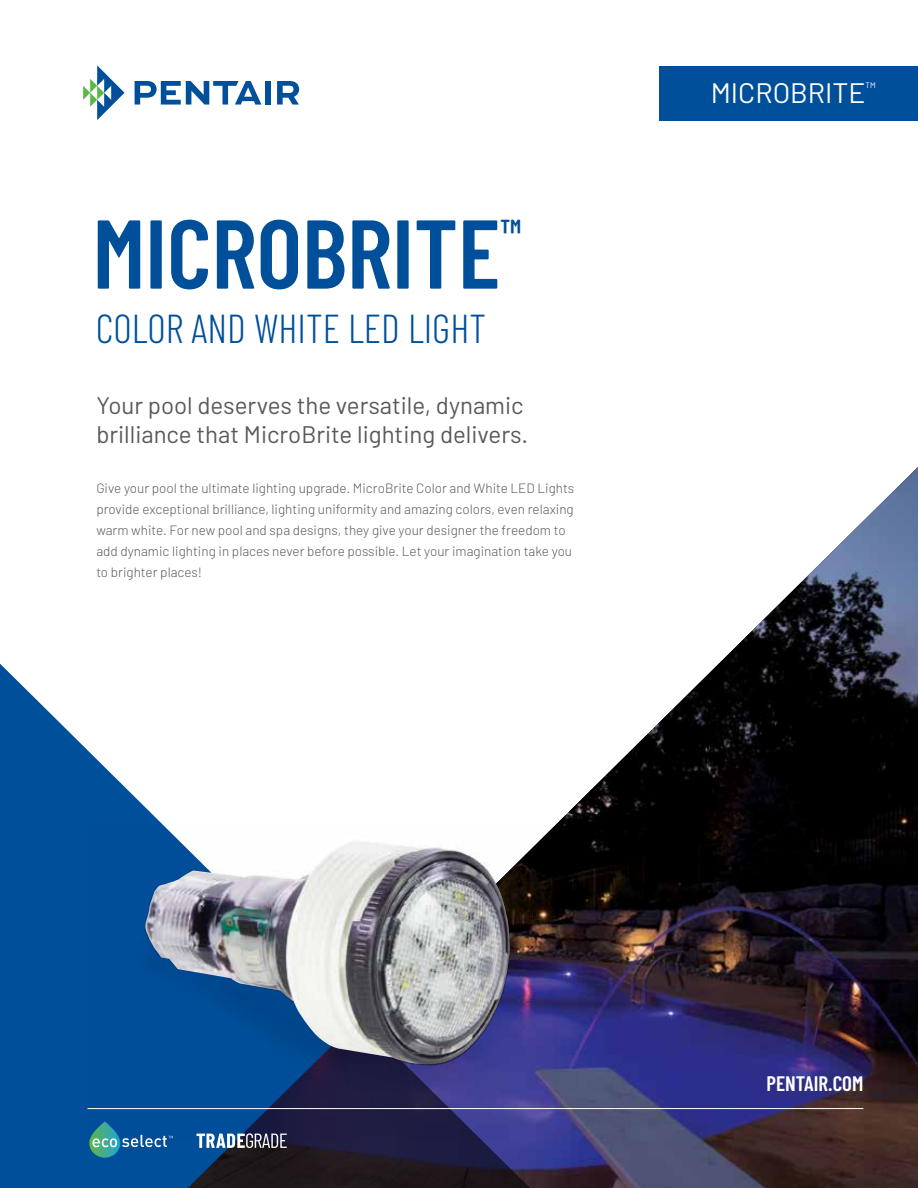
<style>
.page{position:relative;width:918px;height:1188px;background:#fff}
.page>*{position:absolute;margin:0;border:0;box-sizing:border-box;transform-origin:0 0}
.t1{font:600 97.5px "Barlow Condensed";color:#004f9a}
.t2{font:300 40.5px "Barlow Condensed";color:#004f9a}
.t3{font:600 39px "Barlow Condensed";color:#004f9a}
.t4{font:28.2px "Barlow";color:#fff}
.t5{font:24px/28.8px "Barlow";color:#58595b}
.t6{font:600 21px "Barlow Condensed";color:#fff}
.t7{font:300 13.5px/21px "Barlow";color:#58595b}
.t8{font:7.8px "Barlow";color:#fff}
</style>
<div class="page">
<svg style="left:0;top:664px;width:174px;height:524px;fill:#004f9a"></svg>
<img style="left:544px;top:467px;width:374px;height:721px">
<svg style="left:83px;top:65px;width:42px;height:55px"></svg>
<svg style="left:135px;top:81px;width:126px;height:24px"></svg>
<div style="left:265px;top:81px;width:6px;height:24px;background:#004f9a"></div>
<svg style="left:277px;top:81px;width:22px;height:24px"></svg>
<svg style="left:89px;top:1122px;width:31px;height:36px"></svg>
<svg style="left:92px;top:1141px;width:81px;height:6px"></svg>
<div style="left:659px;top:66px;width:259px;height:55px;background:#004f9a"></div>
<svg style="left:174px;top:1141px;width:370px;height:47px;background:#1f2038"></svg>
<img style="left:87px;top:829px;width:471px;height:312px">
<img style="left:145px;top:841px;width:365px;height:223px">
<svg style="left:197px;top:1133px;width:90px;height:15px"></svg>
<hr style="left:87px;top:1108px;width:776px;height:1px;background:#fff">
<h1 class="t1" style="left:93px;top:184px;width:409px">MICROBRITE</h1>
<h3 class="t3" style="left:500px;top:205px;width:22px">™</h3>
<h2 class="t2" style="left:96px;top:299px;width:392px">COLOR AND WHITE LED LIGHT</h2>
<h3 class="t5" style="left:96px;top:389px;width:433px">Your pool deserves the versatile, dynamic brilliance that MicroBrite lighting delivers.</h3>
<p class="t7" style="left:96px;top:476px;width:480px">Give your pool the ultimate lighting upgrade. MicroBrite Color and White LED Lights provide exceptional brilliance, lighting uniformity and amazing colors, even relaxing warm white. For new pool and spa designs, they give your designer the freedom to add dynamic lighting in places never before possible. Let your imagination take you to brighter places!</p>
<h3 class="t4" style="left:711px;top:72px;width:156px">MICROBRITE</h3>
<p class="t8" style="left:866px;top:79px;width:12px">TM</p>
<h3 class="t6" style="left:766px;top:1068px;width:98px">PENTAIR.COM</h3>
</div>
